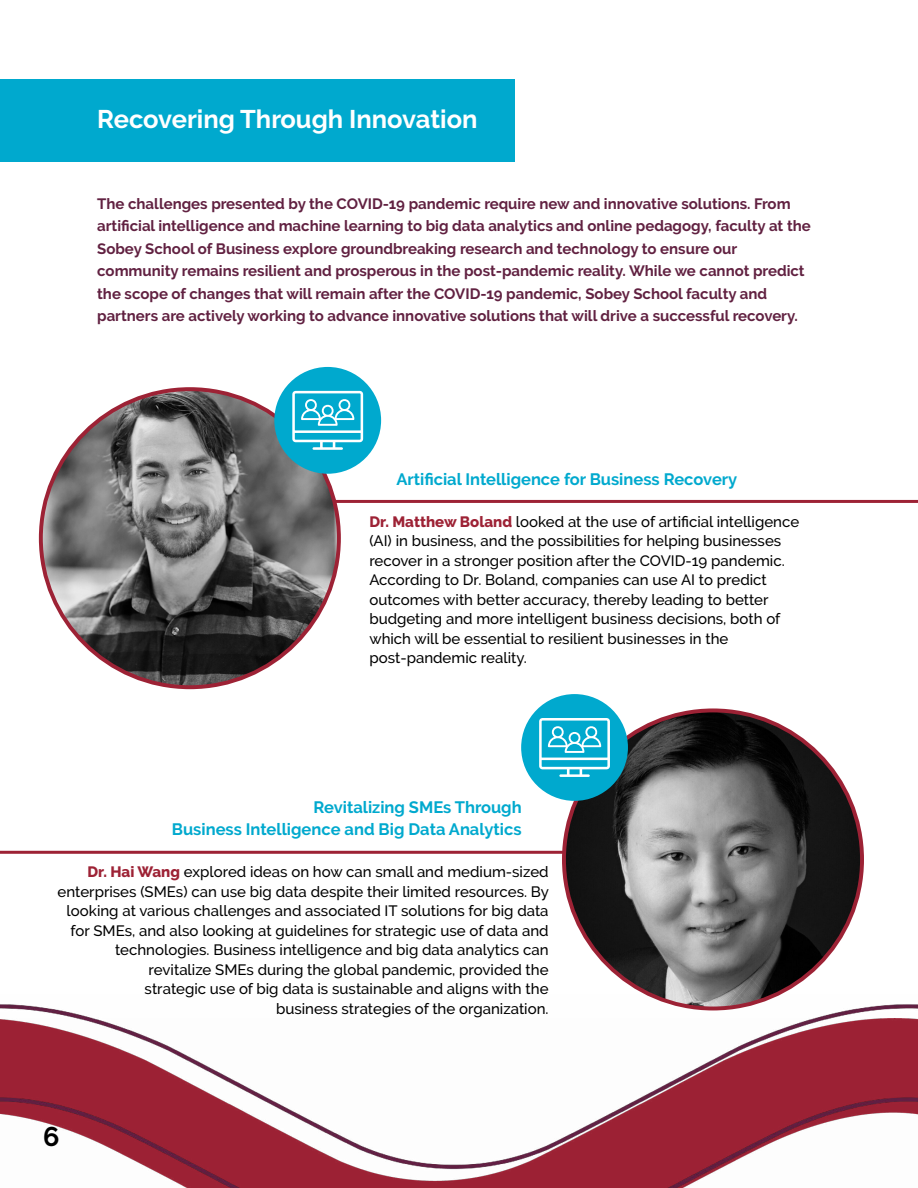
<style>
.page{position:relative;width:918px;height:1188px;background:#fff}
.page>*{position:absolute;margin:0;border:0;box-sizing:border-box;transform-origin:0 0}
.t1{font:700 27px "Raleway";color:#000}
.t2{font:700 25.5px "Raleway";color:#fff}
.t3{font:700 16.5px/22.5px "Raleway";color:#00a9ce;text-align:right}
.t4{font:500 15px/19.5px "Raleway";color:#000}
.t5{font:700 15px/22.5px "Raleway";color:#612141}
.s1{font-weight:800;color:#9d2235}
</style>
<div class="page">
<hr style="left:318px;top:500px;width:600px;height:3px;background:#9d2235">
<hr style="left:0;top:851px;width:575px;height:3px;background:#9d2235">
<div style="left:0;top:80px;width:514px;height:82px;background:#00a9ce"></div>
<img style="left:41px;top:389px;width:298px;height:298px;border-radius:149px">
<img style="left:564px;top:710px;width:298px;height:299px;border-radius:149px">
<div style="left:274px;top:367px;width:107px;height:107px;background:#00a9ce;border-radius:50%"></div>
<svg style="left:292px;top:391px;width:71px;height:59px"></svg>
<div style="left:521px;top:694px;width:107px;height:107px;background:#00a9ce;border-radius:50%"></div>
<svg style="left:539px;top:718px;width:71px;height:59px"></svg>
<img style="left:0;top:994px;width:918px;height:194px">
<h2 class="t2" style="left:97px;top:104px;width:382px">Recovering Through Innovation</h2>
<p class="t5" style="left:97px;top:192px;width:715px">The challenges presented by the COVID-19 pandemic require new and innovative solutions. From artificial intelligence and machine learning to big data analytics and online pedagogy, faculty at the Sobey School of Business explore groundbreaking research and technology to ensure our community remains resilient and prosperous in the post-pandemic reality. While we cannot predict the scope of changes that will remain after the COVID-19 pandemic, Sobey School faculty and partners are actively working to advance innovative solutions that will drive a successful recovery.</p>
<p class="t3" style="left:396px;top:468px;width:342px">Artificial Intelligence for Business Recovery</p>
<p class="t4" style="left:369px;top:512px;width:431px"><span class="s1">Dr. Matthew Boland</span> looked at the use of artificial intelligence (AI) in business, and the possibilities for helping businesses recover in a stronger position after the COVID-19 pandemic.<br>According to Dr. Boland, companies can use AI to predict outcomes with better accuracy, thereby leading to better budgeting and more intelligent business decisions, both of which will be essential to resilient businesses in the post-pandemic reality.</p>
<p class="t3" style="left:172px;top:796px;width:351px">Revitalizing SMEs Through<br>Business Intelligence and Big Data Analytics</p>
<p class="t4" style="left:58px;top:862px;width:493px;text-align:right"><span class="s1">Dr. Hai Wang</span> explored ideas on how can small and medium-sized enterprises (SMEs) can use big data despite their limited resources. By looking at various challenges and associated IT solutions for big data for SMEs, and also looking at guidelines for strategic use of data and technologies. Business intelligence and big data analytics can revitalize SMEs during the global pandemic, provided the<br>strategic use of big data is sustainable and aligns with the<br>business strategies of the organization.</p>
<h1 class="t1" style="left:43px;top:1121px;width:18px">6</h1>
</div>
